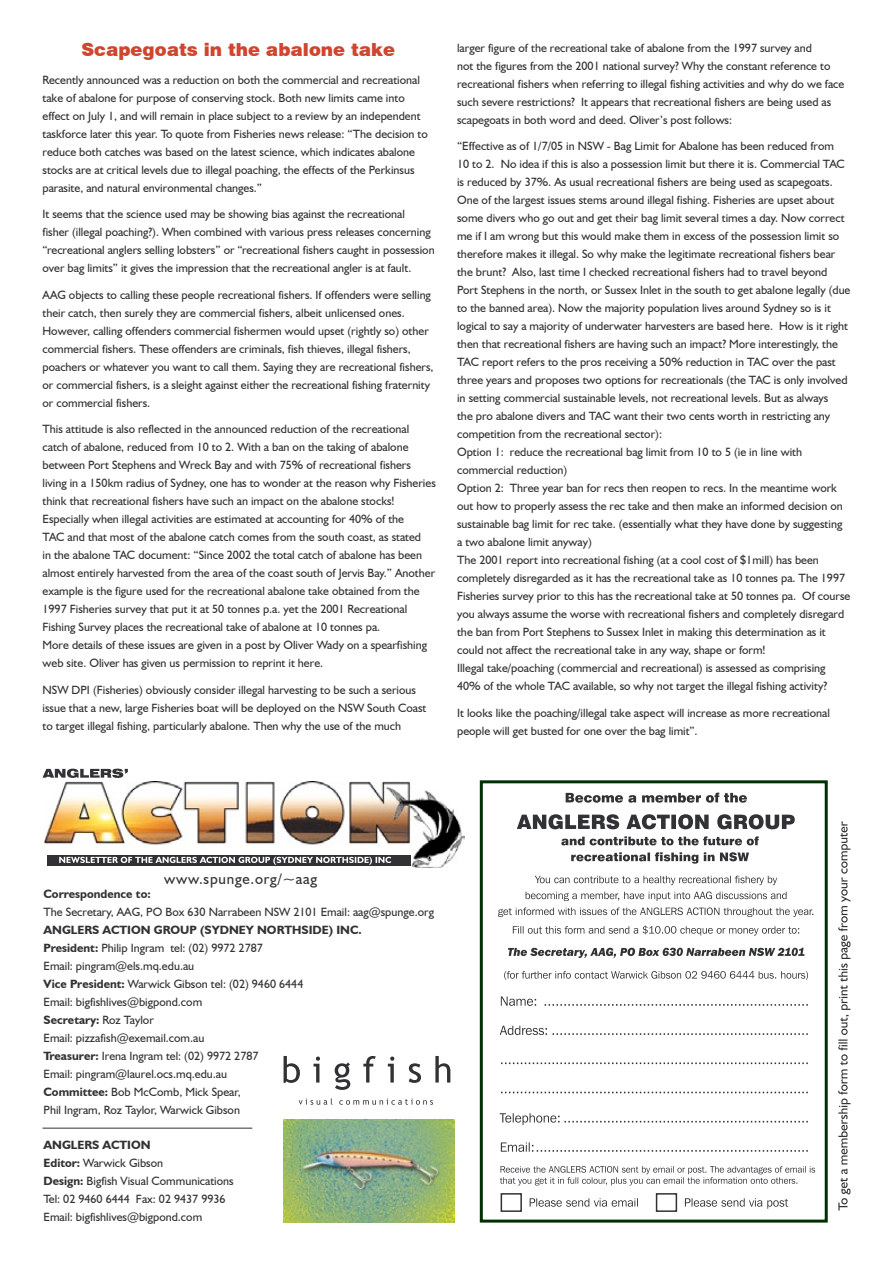
<style>
.page{position:relative;width:893px;height:1263px;background:#fff}
.page>*{position:absolute;margin:0;border:0;box-sizing:border-box;transform-origin:0 0}
.Body_Text{font:900 18px "Swiss 721 BT";color:#d0452d}
.t1{font:15px "Humanist 521 BT";letter-spacing:.05em;color:#313235}
.Body_Text-2{font:12px/18px "Humanist 521 BT";color:#313235}
.t2{font:700 12px/18px "Humanist 521 BT";color:#313235}
.s1{font-weight:700}
.s2{font-weight:400}
</style>
<div class="page">
<div style="left:480px;top:780px;width:348px;height:442px;border:3px solid #002f04"></div>
<div style="left:501px;top:1193px;width:21px;height:19px;border:2px solid #313235"></div>
<div style="left:656px;top:1193px;width:21px;height:19px;border:2px solid #313235"></div>
<svg style="left:838px;top:821px;width:12px;height:389px"></svg>
<svg style="left:500px;top:1166px;width:315px;height:19px"></svg>
<svg style="left:685px;top:1198px;width:103px;height:11px"></svg>
<svg style="left:530px;top:1198px;width:108px;height:9px"></svg>
<svg style="left:501px;top:996px;width:307px;height:10px"></svg>
<svg style="left:500px;top:1026px;width:308px;height:9px"></svg>
<svg style="left:501px;top:1062px;width:307px;height:2px"></svg>
<svg style="left:501px;top:1092px;width:307px;height:1px"></svg>
<svg style="left:500px;top:1113px;width:308px;height:12px"></svg>
<svg style="left:501px;top:1142px;width:307px;height:10px"></svg>
<svg style="left:535px;top:876px;width:242px;height:9px"></svg>
<svg style="left:526px;top:891px;width:260px;height:10px"></svg>
<svg style="left:498px;top:907px;width:315px;height:10px"></svg>
<svg style="left:513px;top:925px;width:286px;height:10px"></svg>
<svg style="left:508px;top:948px;width:297px;height:10px"></svg>
<svg style="left:566px;top:793px;width:181px;height:10px"></svg>
<svg style="left:517px;top:814px;width:278px;height:15px"></svg>
<svg style="left:561px;top:836px;width:198px;height:9px"></svg>
<svg style="left:571px;top:852px;width:178px;height:12px"></svg>
<svg style="left:504px;top:971px;width:304px;height:9px"></svg>
<svg style="left:284px;top:1056px;width:166px;height:34px"></svg>
<img style="left:45px;top:781px;width:420px;height:87px">
<svg style="left:47px;top:855px;width:364px;height:10px"></svg>
<svg style="left:43px;top:769px;width:85px;height:9px"></svg>
<svg style="left:59px;top:857px;width:332px;height:8px"></svg>
<img style="left:283px;top:1119px;width:171px;height:103px">
<hr style="left:43px;top:1128px;width:209px;height:1px;background:#313235">
<svg style="left:299px;top:1098px;width:134px;height:7px"></svg>
<p class="Body_Text" style="left:81px;top:39px;width:315px">Scapegoats in the abalone take</p>
<p class="Body_Text-2" style="left:457px;top:38px;width:389px">larger figure of the recreational take of abalone from the 1997 survey and<br>not the figures from the 2001 national survey? Why the constant reference to recreational fishers when referring to illegal fishing activities and why do we face such severe restrictions? It appears that recreational fishers are being used as scapegoats in both word and deed. Oliver’s post follows:</p>
<p class="Body_Text-2" style="left:457px;top:137px;width:395px">“Effective as of 1/7/05 in NSW - Bag Limit for Abalone has been reduced from<br>10 to 2. No idea if this is also a possession limit but there it is. Commercial TAC is reduced by 37%. As usual recreational fishers are being used as scapegoats.<br>One of the largest issues stems around illegal fishing. Fisheries are upset about some divers who go out and get their bag limit several times a day. Now correct me if I am wrong but this would make them in excess of the possession limit so therefore makes it illegal. So why make the legitimate recreational fishers bear the brunt? Also, last time I checked recreational fishers had to travel beyond Port Stephens in the north, or Sussex Inlet in the south to get abalone legally (due to the banned area). Now the majority population lives around Sydney so is it logical to say a majority of underwater harvesters are based here. How is it right then that recreational fishers are having such an impact? More interestingly, the TAC report refers to the pros receiving a 50% reduction in TAC over the past three years and proposes two options for recreationals (the TAC is only involved in setting commercial sustainable levels, not recreational levels. But as always<br>the pro abalone divers and TAC want their two cents worth in restricting any competition from the recreational sector):<br>Option 1: reduce the recreational bag limit from 10 to 5 (ie in line with commercial reduction)<br>Option 2: Three year ban for recs then reopen to recs. In the meantime work out how to properly assess the rec take and then make an informed decision on sustainable bag limit for rec take. (essentially what they have done by suggesting a two abalone limit anyway)<br>The 2001 report into recreational fishing (at a cool cost of $1mill) has been completely disregarded as it has the recreational take as 10 tonnes pa. The 1997<br>Fisheries survey prior to this has the recreational take at 50 tonnes pa. Of course you always assume the worse with recreational fishers and completely disregard the ban from Port Stephens to Sussex Inlet in making this determination as it could not affect the recreational take in any way, shape or form!<br>Illegal take/poaching (commercial and recreational) is assessed as comprising 40% of the whole TAC available, so why not target the illegal fishing activity?</p>
<p class="Body_Text-2" style="left:457px;top:703px;width:374px">It looks like the poaching/illegal take aspect will increase as more recreational people will get busted for one over the bag limit”.</p>
<p class="Body_Text-2" style="left:43px;top:70px;width:387px">Recently announced was a reduction on both the commercial and recreational take of abalone for purpose of conserving stock. Both new limits came into effect on July 1, and will remain in place subject to a review by an independent taskforce later this year. To quote from Fisheries news release: “The decision to reduce both catches was based on the latest science, which indicates abalone stocks are at critical levels due to illegal poaching, the effects of the Perkinsus parasite, and natural environmental changes.”</p>
<p class="Body_Text-2" style="left:43px;top:205px;width:394px">It seems that the science used may be showing bias against the recreational<br>fisher (illegal poaching?). When combined with various press releases concerning “recreational anglers selling lobsters” or “recreational fishers caught in possession over bag limits” it gives the impression that the recreational angler is at fault.</p>
<p class="Body_Text-2" style="left:43px;top:285px;width:393px">AAG objects to calling these people recreational fishers. If offenders were selling their catch, then surely they are commercial fishers, albeit unlicensed ones.<br>However, calling offenders commercial fishermen would upset (rightly so) other commercial fishers. These offenders are criminals, fish thieves, illegal fishers, poachers or whatever you want to call them. Saying they are recreational fishers, or commercial fishers, is a sleight against either the recreational fishing fraternity or commercial fishers.</p>
<p class="Body_Text-2" style="left:43px;top:420px;width:395px">This attitude is also reflected in the announced reduction of the recreational catch of abalone, reduced from 10 to 2. With a ban on the taking of abalone between Port Stephens and Wreck Bay and with 75% of recreational fishers living in a 150km radius of Sydney, one has to wonder at the reason why Fisheries think that recreational fishers have such an impact on the abalone stocks!<br>Especially when illegal activities are estimated at accounting for 40% of the<br>TAC and that most of the abalone catch comes from the south coast, as stated<br>in the abalone TAC document: “Since 2002 the total catch of abalone has been almost entirely harvested from the area of the coast south of Jervis Bay.” Another example is the figure used for the recreational abalone take obtained from the 1997 Fisheries survey that put it at 50 tonnes p.a. yet the 2001 Recreational Fishing Survey places the recreational take of abalone at 10 tonnes pa.<br>More details of these issues are given in a post by Oliver Wady on a spearfishing web site. Oliver has given us permission to reprint it here.</p>
<p class="Body_Text-2" style="left:43px;top:680px;width:385px">NSW DPI (Fisheries) obviously consider illegal harvesting to be such a serious issue that a new, large Fisheries boat will be deployed on the NSW South Coast to target illegal fishing, particularly abalone. Then why the use of the much</p>
<p class="t1" style="left:164px;top:869px;width:154px">www.spunge.org/~aag</p>
<p class="t2" style="left:44px;top:884px;width:109px">Correspondence to:</p>
<p class="Body_Text-2" style="left:44px;top:902px;width:392px">The Secretary, AAG, PO Box 630 Narrabeen NSW 2101 Email: aag@spunge.org</p>
<p class="t2" style="left:44px;top:920px;width:320px">ANGLERS ACTION GROUP (SYDNEY NORTHSIDE) INC.</p>
<p class="Body_Text-2" style="left:44px;top:938px;width:221px"><span class="s1">President:</span> Philip Ingram tel: (02) 9972 2787</p>
<p class="Body_Text-2" style="left:44px;top:956px;width:152px">Email: pingram@els.mq.edu.au</p>
<p class="Body_Text-2" style="left:44px;top:974px;width:261px"><span class="s1">Vice President:</span> Warwick Gibson tel: (02) 9460 6444</p>
<p class="Body_Text-2" style="left:44px;top:992px;width:160px">Email: bigfishlives@bigpond.com</p>
<p class="t2" style="left:44px;top:1010px;width:112px">Secretary: <span class="s2">Roz Taylor</span></p>
<p class="Body_Text-2" style="left:44px;top:1028px;width:162px">Email: pizzafish@exemail.com.au</p>
<p class="Body_Text-2" style="left:44px;top:1046px;width:216px"><span class="s1">Treasurer:</span> Irena Ingram tel: (02) 9972 2787</p>
<p class="Body_Text-2" style="left:44px;top:1064px;width:185px">Email: pingram@laurel.ocs.mq.edu.au</p>
<p class="Body_Text-2" style="left:44px;top:1082px;width:199px"><span class="s1">Committee:</span> Bob McComb, Mick Spear,<br>Phil Ingram, Roz Taylor, Warwick Gibson</p>
<p class="t2" style="left:44px;top:1135px;width:121px">ANGLERS ACTION<br>Editor: <span class="s2">Warwick Gibson</span></p>
<p class="Body_Text-2" style="left:44px;top:1171px;width:192px"><span class="s1">Design:</span> Bigfish Visual Communications<br>Tel: 02 9460 6444 Fax: 02 9437 9936</p>
<p class="Body_Text-2" style="left:44px;top:1207px;width:160px">Email: bigfishlives@bigpond.com</p>
</div>
